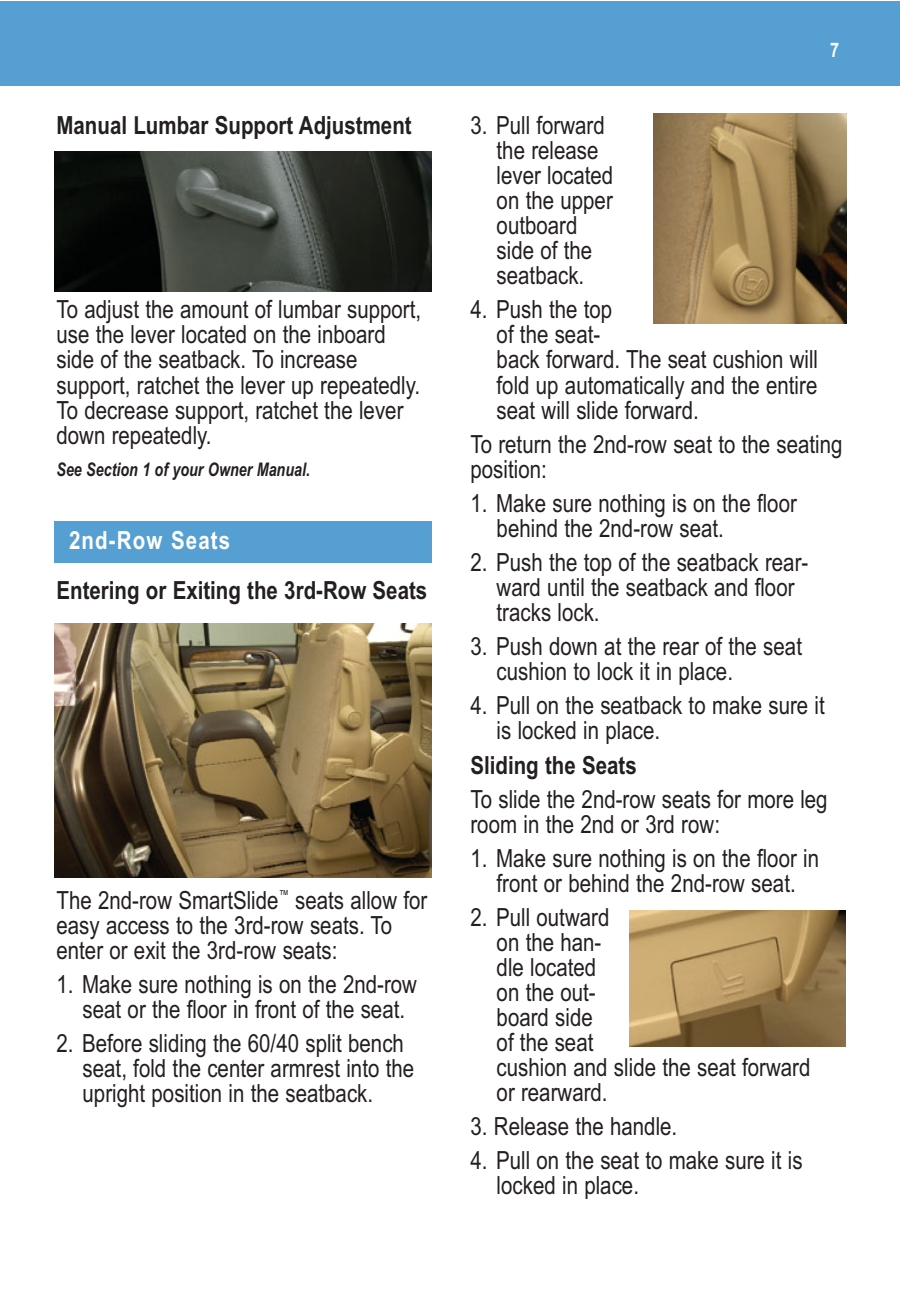
<style>
.page{position:relative;width:900px;height:1297px;background:#fff}
.page>*{position:absolute;margin:0;border:0;box-sizing:border-box;transform-origin:0 0}
.t1{font:25px/25px "Arial Narrow";color:#231f20}
.t2{font:700 25px "Arial Narrow";color:#231f20}
.t3{font:700 25px "Arial Narrow";letter-spacing:.045em;color:#fff}
.t4{font:700 20px "Arial Narrow";color:#fff}
.t5{font:italic 700 18.75px "Arial Narrow";color:#231f20;scale:.93 1}
</style>
<div class="page">
<div style="left:0;top:1px;width:900px;height:84px;background:#569fd3"></div>
<img style="left:54px;top:623px;width:378px;height:254px">
<div style="left:54px;top:152px;width:378px;height:146px;background:linear-gradient(to right,#fff,#fff)"></div>
<img style="left:54px;top:151px;width:378px;height:140px">
<div style="left:54px;top:521px;width:378px;height:41px;background:#569fd3"></div>
<img style="left:654px;top:114px;width:192px;height:209px">
<svg style="left:629px;top:1045px;width:216px;height:2px"></svg>
<img style="left:629px;top:910px;width:217px;height:135px">
<p class="t2" style="left:57px;top:116px;width:357px">Manual Lumbar Support Adjustment</p>
<p class="t1" style="left:57px;top:299px;width:366px">To adjust the amount of lumbar support, use the lever located on the inboard side of the seatback. To increase support, ratchet the lever up repeatedly.<br>To decrease support, ratchet the lever down repeatedly.</p>
<p class="t5" style="left:57px;top:462px;width:274px">See Section 1 of your Owner Manual.</p>
<p class="t3" style="left:69px;top:531px;width:163px">2nd-Row Seats</p>
<p class="t2" style="left:57px;top:581px;width:372px">Entering or Exiting the 3rd-Row Seats</p>
<p class="t1" style="left:56px;top:889px;width:372px">The 2nd-row SmartSlide<sup>™</sup> seats allow for easy access to the 3rd-row seats. To enter or exit the 3rd-row seats:</p>
<p class="t1" style="left:56px;top:973px;width:362px;text-align:center">1. Make sure nothing is on the 2nd-row seat or the floor in front of the seat.</p>
<p class="t1" style="left:83px;top:1032px;width:333px;text-indent:-26px">2. Before sliding the 60/40 split bench seat, fold the center armrest into the upright position in the seatback.</p>
<p class="t4" style="left:830px;top:43px;width:11px">7</p>
<p class="t1" style="left:497px;top:115px;width:118px;text-indent:-26px">3. Pull forward the release lever located on the upper outboard side of the seatback.</p>
<p class="t1" style="left:497px;top:299px;width:323px;text-indent:-26px">4. Push the top<br>of the seat-<br>back forward. The seat cushion will fold up automatically and the entire seat will slide forward.</p>
<p class="t1" style="left:470px;top:433px;width:374px">To return the 2nd-row seat to the seating position:</p>
<p class="t1" style="left:497px;top:492px;width:302px;text-indent:-26px">1. Make sure nothing is on the floor behind the 2nd-row seat.</p>
<p class="t1" style="left:497px;top:551px;width:313px;text-indent:-26px">2. Push the top of the seatback rear&shy;ward until the seatback and floor tracks lock.</p>
<p class="t1" style="left:497px;top:635px;width:307px;text-indent:-26px">3. Push down at the rear of the seat cushion to lock it in place.</p>
<p class="t1" style="left:497px;top:694px;width:330px;text-indent:-26px">4. Pull on the seatback to make sure it is locked in place.</p>
<p class="t2" style="left:470px;top:755px;width:168px">Sliding the Seats</p>
<p class="t1" style="left:470px;top:788px;width:359px">To slide the 2nd-row seats for more leg room in the 2nd or 3rd row:</p>
<p class="t1" style="left:470px;top:847px;width:350px;text-align:center">1. Make sure nothing is on the floor in front or behind the 2nd-row seat.</p>
<p class="t1" style="left:497px;top:906px;width:315px;text-indent:-26px">2. Pull outward<br>on the han-<br>dle located<br>on the out-<br>board side<br>of the seat<br>cushion and slide the seat forward or rearward.</p>
<p class="t1" style="left:470px;top:1115px;width:208px">3. Release the handle.</p>
<p class="t1" style="left:497px;top:1149px;width:307px;text-indent:-26px">4. Pull on the seat to make sure it is locked in place.</p>
</div>
